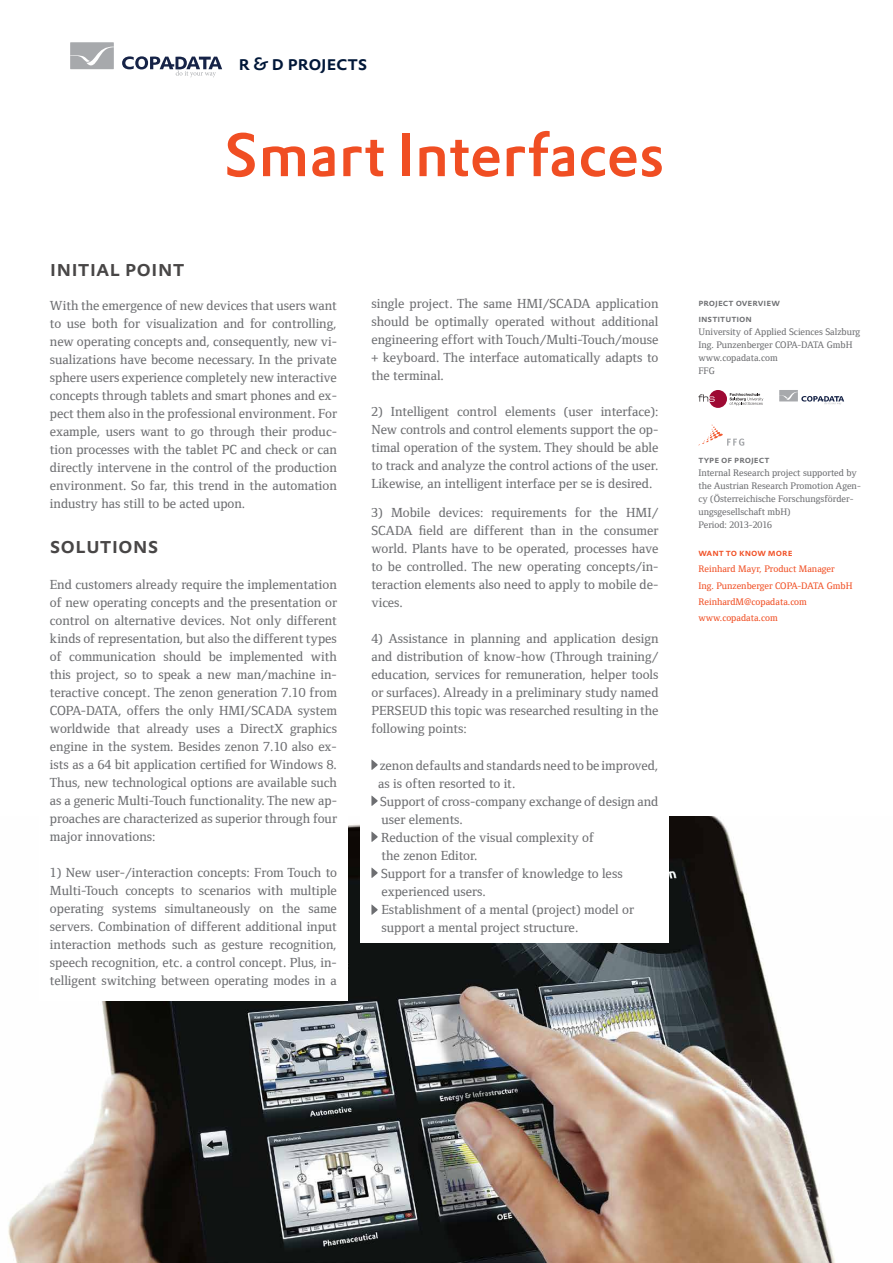
<style>
.page{position:relative;width:893px;height:1263px;background:#fff}
.page>*{position:absolute;margin:0;border:0;box-sizing:border-box;transform-origin:0 0}
.t1{font:500 60px "DTL Prokyon TOT";color:#f04e23}
.t2{font:500 22.5px "DTL Prokyon TOT Caps";color:#484646}
.t3{font:500 20.25px "DTL Prokyon TOT Caps";letter-spacing:-.03em;color:#001738}
.t4{font:500 13.5px/18px "Foundry Form Serif";color:#6d6e71;text-align:justify}
.t5{font:500 9.75px/13px "Foundry Form Serif";color:#6d6e71}
.t6{font:500 9.75px/16.2px "Foundry Form Serif";color:#f04e23}
.t7{font:500 9.75px/16.2px "DTL Prokyon TOT Caps";color:#6d6e71}
.t8{font:500 9.75px "DTL Prokyon TOT Caps";color:#f04e23}
.s1{font-size:17.55px}
</style>
<div class="page">
<img style="left:8px;top:817px;width:827px;height:446px">
<div style="left:39px;top:244px;width:309px;height:757px;background:#fff"></div>
<div style="left:361px;top:244px;width:308px;height:699px;background:#fff"></div>
<svg style="left:122px;top:56px;width:100px;height:21px"></svg>
<svg style="left:70px;top:42px;width:44px;height:27px"></svg>
<svg style="left:371px;top:759px;width:7px;height:11px"></svg>
<svg style="left:371px;top:795px;width:7px;height:11px"></svg>
<svg style="left:371px;top:831px;width:7px;height:11px"></svg>
<svg style="left:371px;top:867px;width:7px;height:11px"></svg>
<svg style="left:371px;top:904px;width:7px;height:11px"></svg>
<svg style="left:779px;top:390px;width:65px;height:15px"></svg>
<svg style="left:698px;top:390px;width:65px;height:18px"></svg>
<svg style="left:698px;top:425px;width:46px;height:21px"></svg>
<h3 class="t3" style="left:239px;top:50px;width:130px">r <span class="s1">&amp;</span> d projects</h3>
<h1 class="t1" style="left:224px;top:116px;width:442px">Smart Interfaces</h1>
<h2 class="t2" style="left:50px;top:253px;width:136px">initial point</h2>
<p class="t4" style="left:50px;top:297px;width:289px">With the emergence of new devices that users want to use both for visualization and for controlling, new operating concepts and, consequently, new vi&shy;sualizations have become necessary. In the private sphere users experience completely new interactive concepts through tablets and smart phones and ex&shy;pect them also in the professional environment. For example, users want to go through their produc&shy;tion processes with the tablet PC and check or can directly intervene in the control of the production environment. So far, this trend in the automation industry has still to be acted upon.</p>
<h2 class="t2" style="left:50px;top:530px;width:110px">solutions</h2>
<p class="t4" style="left:50px;top:576px;width:289px">End customers already require the implementation of new operating concepts and the presentation or control on alternative devices. Not only different kinds of representation, but also the different types of communication should be implemented with this project, so to speak a new man/machine in&shy;teractive concept. The zenon generation 7.10 from COPA-DATA, offers the only HMI/SCADA system worldwide that already uses a DirectX graphics engine in the system. Besides zenon 7.10 also ex&shy;ists as a 64 bit application certified for Windows 8.<br>Thus, new technological options are available such as a generic Multi-Touch functionality. The new ap&shy;proaches are characterized as superior through four major innovations:</p>
<p class="t4" style="left:50px;top:863px;width:289px">1) New user-/interaction concepts: From Touch to Multi-Touch concepts to scenarios with multiple operating systems simultaneously on the same servers. Combination of different additional input interaction methods such as gesture recognition, speech recognition, etc. a control concept. Plus, in&shy;telligent switching between operating modes in a</p>
<p class="t4" style="left:371px;top:294px;width:289px">single project. The same HMI/SCADA application should be optimally operated without additional engineering effort with Touch/Multi-Touch/mouse + keyboard. The interface automatically adapts to the terminal.</p>
<p class="t4" style="left:371px;top:402px;width:289px">2) Intelligent control elements (user interface):<br>New controls and control elements support the op&shy;timal operation of the system. They should be able to track and analyze the control actions of the user.<br>Likewise, an intelligent interface per se is desired.</p>
<p class="t4" style="left:371px;top:504px;width:289px">3) Mobile devices: requirements for the HMI/ SCADA field are different than in the consumer world. Plants have to be operated, processes have to be controlled. The new operating concepts/in&shy;teraction elements also need to apply to mobile de&shy;vices.</p>
<p class="t4" style="left:371px;top:630px;width:289px">4) Assistance in planning and application design and distribution of know-how (Through training/ education, services for remuneration, helper tools or surfaces). Already in a preliminary study named PERSEUD this topic was researched resulting in the following points:</p>
<p class="t4" style="left:378px;top:756px;width:282px;text-align:left">zenon defaults and standards need to be improved, as is often resorted to it.<br>Support of cross-company exchange of design and user elements.<br>Reduction of the visual complexity of<br>the zenon Editor.<br>Support for a transfer of knowledge to less experienced users.<br>Establishment of a mental (project) model or support a mental project structure.</p>
<p class="t7" style="left:698px;top:294px;width:83px">project overview institution</p>
<p class="t5" style="left:698px;top:325px;width:164px">University of Applied Sciences Salzburg<br>Ing. Punzenberger COPA-DATA GmbH www.copadata.com<br>FFG</p>
<p class="t7" style="left:698px;top:451px;width:73px">type of project</p>
<p class="t5" style="left:698px;top:466px;width:164px">Internal Research project supported by the Austrian Research Promotion Agen&shy;cy (Österreichische Forschungsförder&shy;ungsgesellschaft mbH)<br>Period: 2013-2016</p>
<p class="t8" style="left:698px;top:546px;width:96px">want to know more</p>
<p class="t6" style="left:698px;top:561px;width:156px">Reinhard Mayr, Product Manager<br>Ing. Punzenberger COPA-DATA GmbH<br>ReinhardM@copadata.com www.copadata.com</p>
</div>
